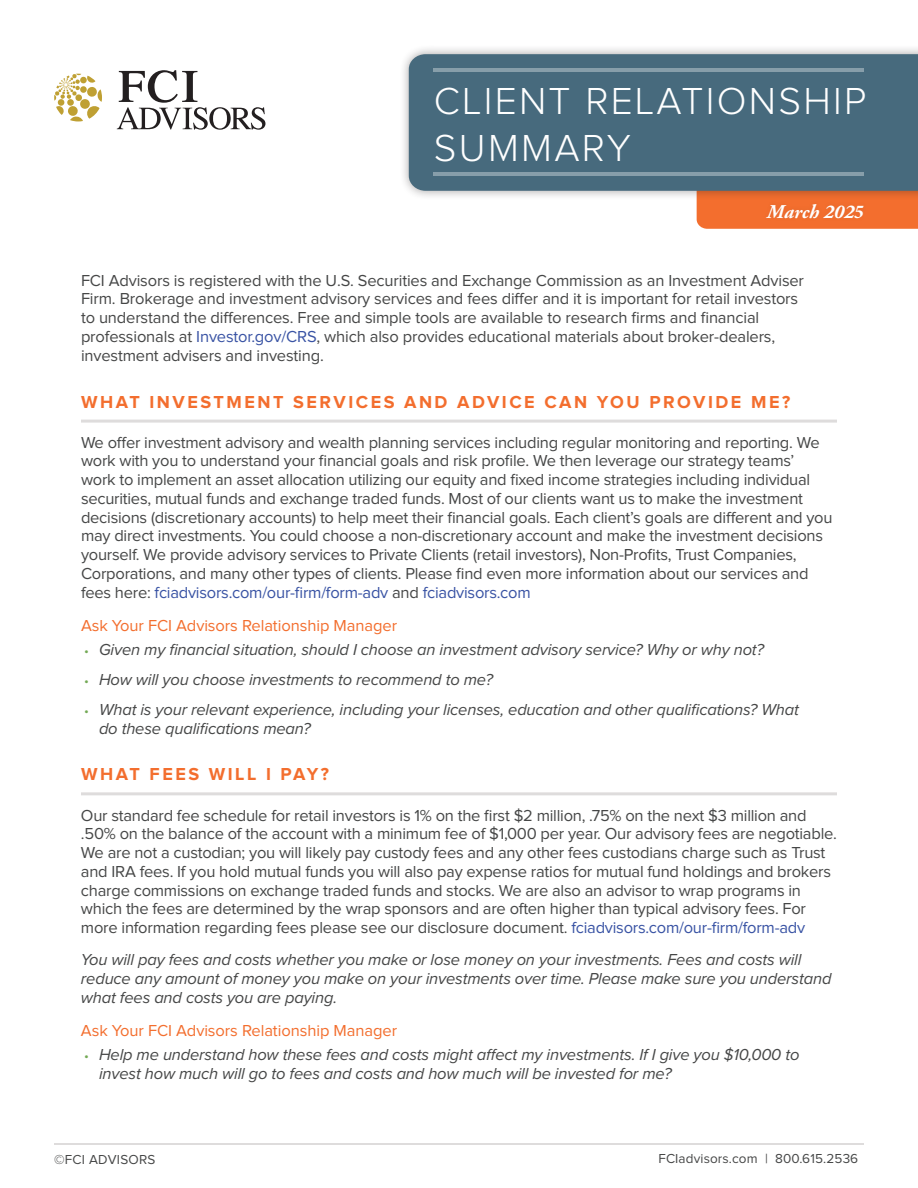
<style>
.page{position:relative;width:918px;height:1188px;background:#fff}
.page>*{position:absolute;margin:0;border:0;box-sizing:border-box;transform-origin:0 0}
.t1{font:300 39px/46.8px "Proxima Nova";letter-spacing:.06em;color:#fff}
.t2{font:italic 700 19.5px "Adobe Garamond Pro";color:#fff}
.t3{font:700 18px "Proxima Nova";letter-spacing:.14em;color:#f36e2e}
.palatino-main{font:16.5px/18.8px "Proxima Nova";letter-spacing:-.015em;color:#464747}
.palatino-main-2{font:italic 16.5px/19.5px "Proxima Nova";letter-spacing:-.01em;color:#464747}
.palatino-main-3{font:16.5px "Proxima Nova";letter-spacing:-.005em;color:#f36e2e}
.t4{font:13.5px "Proxima Nova";letter-spacing:.01em;color:#464747}
.s1{font-family:"Minion Pro"}
.s2{color:#3953a4}
.s3{font-style:normal;font-size:13.5px;color:#74aa56}
</style>
<div class="page">
<hr style="left:81px;top:792px;width:756px;height:3px;background:#dedcdc">
<hr style="left:81px;top:420px;width:756px;height:3px;background:#dedcdc">
<svg style="left:54px;top:74px;width:48px;height:47px"></svg>
<svg style="left:117px;top:70px;width:148px;height:60px"></svg>
<hr style="left:54px;top:1143px;width:810px;height:2px;background:#dedcdc">
<div style="left:697px;top:200px;width:221px;height:29px;background:#f36e2e"></div>
<div style="left:762px;top:199px;width:106px;height:24px;background:#f06d2d"></div>
<div style="left:399px;top:44px;width:519px;height:156px;background:#231f20;opacity:.38"></div>
<div style="left:409px;top:54px;width:509px;height:137px;background:#476a7d"></div>
<hr style="left:434px;top:68px;width:430px;height:4px;background:#879eaa">
<hr style="left:434px;top:173px;width:430px;height:3px;background:#fff">
<h1 class="t1" style="left:434px;top:80px;width:434px">CLIENT RELATIONSHIP<br>SUMMARY</h1>
<p class="t2" style="left:767px;top:200px;width:98px">March 202<span class="s1">5</span></p>
<p class="palatino-main" style="left:81px;top:272px;width:725px">FCI Advisors is registered with the U.S. Securities and Exchange Commission as an Investment Adviser Firm. Brokerage and investment advisory services and fees differ and it is important for retail investors to understand the differences. Free and simple tools are available to research firms and financial professionals at <span class="s2">Investor.gov/CRS</span>, which also provides educational materials about broker-dealers, investment advisers and investing.</p>
<p class="t3" style="left:81px;top:393px;width:711px">WHAT INVESTMENT SERVICES AND ADVICE CAN YOU PROVIDE ME?</p>
<p class="palatino-main" style="left:81px;top:433px;width:753px">We offer investment advisory and wealth planning services including regular monitoring and reporting. We work with you to understand your financial goals and risk profile. We then leverage our strategy teams’ work to implement an asset allocation utilizing our equity and fixed income strategies including individual securities, mutual funds and exchange traded funds. Most of our clients want us to make the investment decisions (discretionary accounts) to help meet their financial goals. Each client’s goals are different and you may direct investments. You could choose a non-discretionary account and make the investment decisions yourself. We provide advisory services to Private Clients (retail investors), Non-Profits, Trust Companies, Corporations, and many other types of clients. Please find even more information about our services and fees here: <span class="s2">fciadvisors.com/our-firm/form-adv</span> and <span class="s2">fciadvisors.com</span></p>
<p class="palatino-main-3" style="left:81px;top:618px;width:318px">Ask Your FCI Advisors Relationship Manager</p>
<p class="palatino-main-2" style="left:84px;top:639px;width:682px"><span class="s3">•</span> Given my financial situation, should I choose an investment advisory service? Why or why not?</p>
<p class="palatino-main-2" style="left:84px;top:669px;width:411px"><span class="s3">•</span> How will you choose investments to recommend to me?</p>
<p class="palatino-main-2" style="left:99px;top:699px;width:701px;text-indent:-15px"><span class="s3">•</span> What is your relevant experience, including your licenses, education and other qualifications? What do these qualifications mean?</p>
<p class="t3" style="left:81px;top:766px;width:250px">WHAT FEES WILL I PAY?</p>
<p class="palatino-main" style="left:81px;top:806px;width:757px">Our standard fee schedule for retail investors is 1% on the first $2 million, .75% on the next $3 million and .50% on the balance of the account with a minimum fee of $1,000 per year. Our advisory fees are negotiable.<br>We are not a custodian; you will likely pay custody fees and any other fees custodians charge such as Trust and IRA fees. If you hold mutual funds you will also pay expense ratios for mutual fund holdings and brokers charge commissions on exchange traded funds and stocks. We are also an advisor to wrap programs in which the fees are determined by the wrap sponsors and are often higher than typical advisory fees. For more information regarding fees please see our disclosure document. <span class="s2">fciadvisors.com/our-firm/form-adv</span></p>
<p class="palatino-main-2" style="left:81px;top:950px;width:752px;line-height:18.8px">You will pay fees and costs whether you make or lose money on your investments. Fees and costs will reduce any amount of money you make on your investments over time. Please make sure you understand what fees and costs you are paying.</p>
<p class="palatino-main-3" style="left:81px;top:1023px;width:318px">Ask Your FCI Advisors Relationship Manager</p>
<p class="palatino-main-2" style="left:99px;top:1044px;width:702px;text-indent:-15px"><span class="s3">•</span> Help me understand how these fees and costs might affect my investments. If I give you $10,000 to invest how much will go to fees and costs and how much will be invested for me?</p>
<p class="t4" style="left:54px;top:1153px;width:103px">©FCI ADVISORS</p>
<p class="t4" style="left:658px;top:1152px;width:201px">FCIadvisors.com | 800.615.2536</p>
</div>
